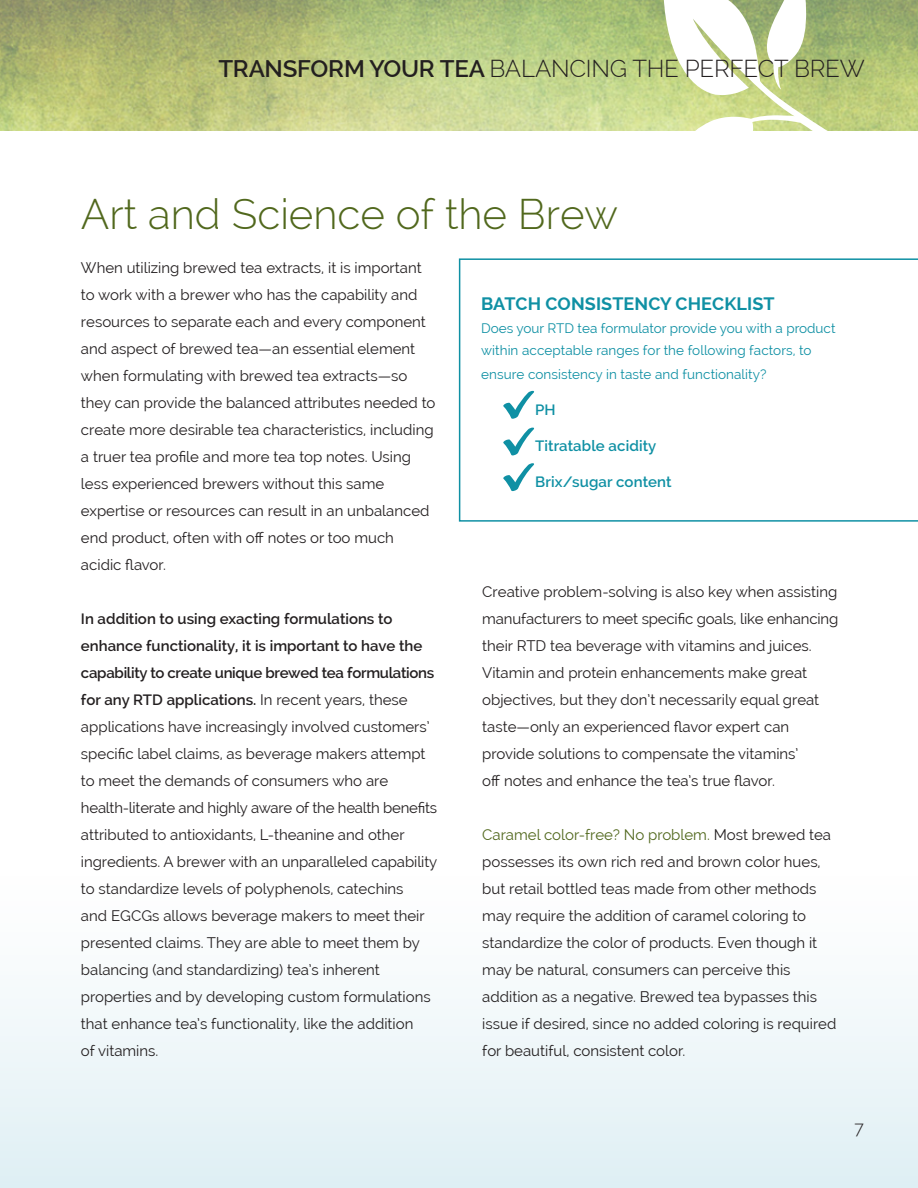
<style>
.page{position:relative;width:918px;height:1188px;background:#fff}
.page>*{position:absolute;margin:0;border:0;box-sizing:border-box;transform-origin:0 0}
.t1{font:300 42px "Raleway";color:#51681d}
.t2{font:300 24px "Raleway";letter-spacing:-.01em;color:#231f20}
.t3{font:700 18px "Raleway";letter-spacing:.005em;color:#0f90a4}
.t4{font:300 18px "Raleway";color:#231f20}
.t5{font:15px/27px "Raleway";color:#231f20}
.t6{font:600 15px "Raleway";letter-spacing:.005em;color:#0f90a4}
.t7{font:13.5px/22.5px "Raleway";letter-spacing:.005em;color:#0f90a4}
.s1{font-weight:600}
.s2{color:#51681d}
</style>
<div class="page">
<img style="left:0;top:0;width:918px;height:130px">
<div style="left:0;top:870px;width:918px;height:318px;background:linear-gradient(to bottom,#fff,#e0eff4)"></div>
<svg style="left:663px;top:0;width:173px;height:131px"></svg>
<svg style="left:459px;top:258px;width:459px;height:264px"></svg>
<svg style="left:503px;top:391px;width:32px;height:28px"></svg>
<svg style="left:503px;top:428px;width:32px;height:27px"></svg>
<svg style="left:503px;top:463px;width:32px;height:28px"></svg>
<h2 class="t2" style="left:218px;top:54px;width:648px"><span class="s1">Transform Your Tea</span> Balancing the Perfect Brew</h2>
<h1 class="t1" style="left:81px;top:190px;width:538px">Art and Science of the Brew</h1>
<p class="t5" style="left:81px;top:254px;width:356px">When utilizing brewed tea extracts, it is important to work with a brewer who has the capability and resources to separate each and every component and aspect of brewed tea—an essential element when formulating with brewed tea extracts—so they can provide the balanced attributes needed to create more desirable tea characteristics, including a truer tea profile and more tea top notes. Using less experienced brewers without this same expertise or resources can result in an unbalanced end product, often with off notes or too much acidic flavor.</p>
<p class="t3" style="left:481px;top:293px;width:294px">BATCH CONSISTENCY CHECKLIST</p>
<p class="t7" style="left:481px;top:316px;width:356px">Does your RTD tea formulator provide you with a product within acceptable ranges for the following factors, to</p>
<p class="t7" style="left:481px;top:363px;width:287px">ensure consistency in taste and functionality?</p>
<p class="t6" style="left:535px;top:401px;width:22px">PH</p>
<p class="t6" style="left:535px;top:437px;width:123px">Titratable acidity</p>
<p class="t6" style="left:535px;top:473px;width:138px">Brix/sugar content</p>
<p class="t5" style="left:81px;top:605px;width:358px"><span class="s1">In addition to using exacting formulations to enhance functionality, it is important to have the capability to create unique brewed tea formulations for any RTD applications.</span> In recent years, these applications have increasingly involved customers’ specific label claims, as beverage makers attempt to meet the demands of consumers who are health-literate and highly aware of the health benefits attributed to antioxidants, L-theanine and other ingredients. A brewer with an unparalleled capability to standardize levels of polyphenols, catechins<br>and EGCGs allows beverage makers to meet their presented claims. They are able to meet them by balancing (and standardizing) tea’s inherent properties and by developing custom formulations that enhance tea’s functionality, like the addition<br>of vitamins.</p>
<p class="t5" style="left:482px;top:578px;width:357px">Creative problem-solving is also key when assisting manufacturers to meet specific goals, like enhancing their RTD tea beverage with vitamins and juices.<br>Vitamin and protein enhancements make great objectives, but they don’t necessarily equal great taste—only an experienced flavor expert can provide solutions to compensate the vitamins’<br>off notes and enhance the tea’s true flavor.</p>
<p class="t5" style="left:482px;top:821px;width:356px"><span class="s2">Caramel color-free? No problem.</span> Most brewed tea possesses its own rich red and brown color hues, but retail bottled teas made from other methods may require the addition of caramel coloring to standardize the color of products. Even though it may be natural, consumers can perceive this addition as a negative. Brewed tea bypasses this issue if desired, since no added coloring is required for beautiful, consistent color.</p>
<p class="t4" style="left:854px;top:1117px;width:11px">7</p>
</div>
